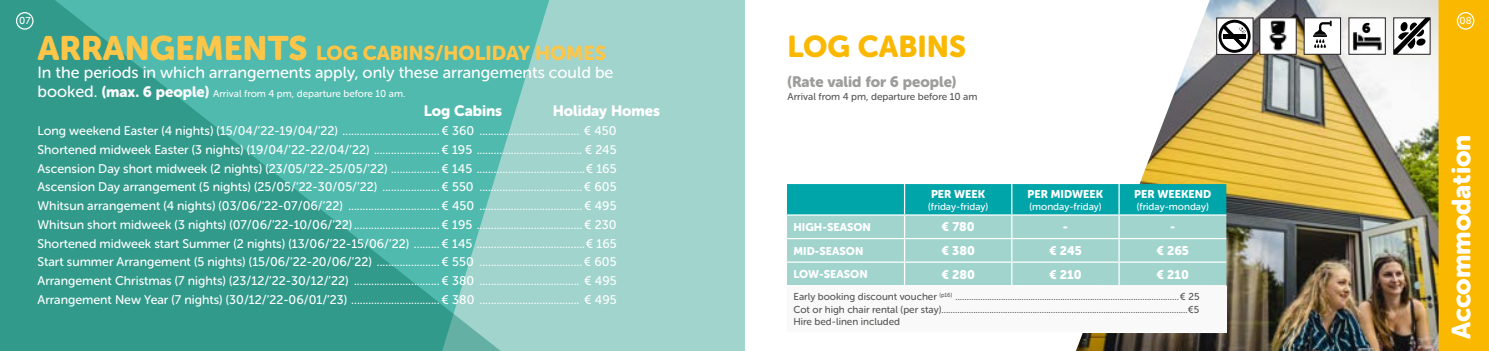
<style>
.page{position:relative;width:1489px;height:351px;background:#fff}
.page>*{position:absolute;margin:0;border:0;box-sizing:border-box;transform-origin:0 0}
.t1{font:30px "Museo Sans Rounded 900";color:#fbb800}
.t2{font:26.25px "Museo Sans Rounded 900";color:#fff}
.t3{font:20px "Museo Sans Rounded 900";color:#fdc648}
.t4{font:16.25px "Museo Sans Rounded 500";color:#fff}
.t5{font:15px "Museo Sans Rounded 900";color:#fff}
.t6{font:15px "Museo Sans Rounded 900";color:#9d9d9c}
.t7{font:14px "Museo Sans Rounded";color:#000}
.t8{font:12.5px/18.8px "Museo Sans Rounded 500";color:#fff;text-align:justify}
.t9{font:12.5px "Museo Sans Rounded 900";color:#fff}
.t10{font:11.25px "Museo Sans Rounded 900";color:#fff}
.t11{font:10px/12.5px "Museo Sans Rounded 500";color:#575756;text-align:justify}
.t12{font:10px "Museo Sans Rounded 500";color:#f9f9f9}
.t13{font:10px "Museo Sans Rounded 500";color:#fff}
.s1{font-size:33.75px}
.s2{font-size:16.25px;color:#fff}
.s3{font-family:"Museo Sans Rounded 900";font-size:15px}
</style>
<div class="page">
<div style="left:568px;top:0;width:176px;height:351px;background:#a0d4cd"></div>
<svg style="left:0;top:0;width:568px;height:351px;background:#4aada0"></svg>
<div style="left:16px;top:12px;width:18px;height:18px;border:1px solid #fff;border-radius:50%"></div>
<div style="left:1438px;top:0;width:50px;height:351px;background:#fbb800"></div>
<img style="left:1076px;top:0;width:362px;height:351px">
<div style="left:1259px;top:18px;width:37px;height:37px;background:#fff;border:1px solid #241f21"></div>
<div style="left:1393px;top:18px;width:37px;height:37px;background:#4f4c4c"></div>
<svg style="left:1393px;top:17px;width:37px;height:37px"></svg>
<div style="left:1303px;top:18px;width:37px;height:37px;background:#fff;border:1px solid #211f21"></div>
<div style="left:1348px;top:18px;width:37px;height:37px;background:#fff"></div>
<img style="left:1352px;top:32px;width:29px;height:19px">
<img style="left:1269px;top:21px;width:18px;height:30px">
<svg style="left:1313px;top:21px;width:19px;height:27px"></svg>
<div style="left:786px;top:286px;width:440px;height:46px;background:#f9f9f9"></div>
<svg style="left:786px;top:184px;width:440px;height:101px;background:#76c8c5"></svg>
<hr style="left:785px;top:286px;width:2px;height:46px;background:#fff">
<hr style="left:1011px;top:285px;width:107px;height:1px;background:#fff">
<hr style="left:1118px;top:285px;width:108px;height:1px;background:#fff">
<hr style="left:1011px;top:332px;width:107px;height:1px;background:#fff">
<hr style="left:1118px;top:332px;width:108px;height:1px;background:#fff">
<div style="left:1456px;top:12px;width:18px;height:18px;border:1px solid #fff;border-radius:50%"></div>
<svg style="left:1216px;top:18px;width:37px;height:37px"></svg>
<svg style="left:1218px;top:20px;width:32px;height:33px"></svg>
<p class="t13" style="left:19px;top:15px;width:13px">07</p>
<h3 class="t3" style="left:38px;top:42px;width:570px"><span class="s1">ARRANGEMENTS</span> LOG CABINS/HOLIDAY HOMES</h3>
<h3 class="t4" style="left:38px;top:63px;width:577px">In the periods in which arrangements apply, only these arrangements could be</h3>
<p class="t12" style="left:38px;top:88px;width:369px"><span class="s2">booked.</span> <span class="s3">(max. 6 people)</span> Arrival from 4 pm, departure before 10 am.</p>
<p class="t5" style="left:424px;top:103px;width:80px">Log Cabins</p>
<p class="t5" style="left:553px;top:103px;width:109px">Holiday Homes</p>
<p class="t8" style="left:38px;top:121px;width:580px">Long weekend Easter (4 nights) (15/04/’22-19/04/’22) .................................. € 360 ................................... € 450<br>Shortened midweek Easter (3 nights) (19/04/’22-22/04/’22) ....................... € 195 ..................................... € 245<br>Ascension Day short midweek (2 nights) (23/05/’22-25/05/’22) ................. € 145 ......................................€ 165<br>Ascension Day arrangement (5 nights) (25/05/’22-30/05/’22) .................... € 550 ....................................€ 605<br>Whitsun arrangement (4 nights) (03/06/’22-07/06/’22) ................................ € 450 .................................... € 495<br>Whitsun short midweek (3 nights) (07/06/’22-10/06/’22).............................. € 195 ..................................... € 230<br>Shortened midweek start Summer (2 nights) (13/06/’22-15/06/’22) ......... € 145 ......................................€ 165<br>Start summer Arrangement (5 nights) (15/06/’22-20/06/’22) ...................... € 550 ....................................€ 605<br>Arrangement Christmas (7 nights) (23/12/’22-30/12/’22) .............................. € 380 ................................... € 495<br>Arrangement New Year (7 nights) (30/12/’22-06/01/’23) ............................... € 380 ................................... € 495</p>
<h1 class="t1" style="left:787px;top:30px;width:180px">LOG CABINS</h1>
<p class="t6" style="left:787px;top:73px;width:170px">(Rate valid for 6 people)</p>
<p class="t11" style="left:787px;top:90px;width:191px">Arrival from 4 pm, departure before 10 am</p>
<p class="t10" style="left:931px;top:187px;width:56px">PER WEEK</p>
<p class="t13" style="left:928px;top:201px;width:62px">(friday-friday)</p>
<p class="t10" style="left:1027px;top:187px;width:77px">PER MIDWEEK</p>
<p class="t13" style="left:1029px;top:201px;width:74px">(monday-friday)</p>
<p class="t10" style="left:1134px;top:187px;width:79px">PER WEEKEND</p>
<p class="t13" style="left:1136px;top:201px;width:74px">(friday-monday)</p>
<p class="t10" style="left:793px;top:221px;width:79px">HIGH-SEASON</p>
<p class="t9" style="left:941px;top:220px;width:35px">€ 780</p>
<p class="t9" style="left:1062px;top:220px;width:7px">-</p>
<p class="t9" style="left:1170px;top:220px;width:7px">-</p>
<p class="t10" style="left:793px;top:244px;width:71px">MID-SEASON</p>
<p class="t9" style="left:941px;top:243px;width:35px">€ 380</p>
<p class="t9" style="left:1048px;top:243px;width:34px">€ 245</p>
<p class="t9" style="left:1156px;top:243px;width:34px">€ 265</p>
<p class="t10" style="left:793px;top:268px;width:76px">LOW-SEASON</p>
<p class="t9" style="left:941px;top:267px;width:35px">€ 280</p>
<p class="t9" style="left:1049px;top:267px;width:34px">€ 210</p>
<p class="t9" style="left:1156px;top:267px;width:34px">€ 210</p>
<p class="t11" style="left:793px;top:290px;width:407px">Early booking discount voucher <sup>(p16)</sup> ..................................................................................................€ 25<br>Cot or high chair rental (per stay)............................................................................................................€5<br>Hire bed-linen included</p>
<p class="t7" style="left:1361px;top:20px;width:10px">6</p>
<p class="t13" style="left:1459px;top:15px;width:14px">08</p>
<h2 class="t2" style="left:1446px;top:339px;width:206px;rotate:-90deg">Accommodation</h2>
</div>
